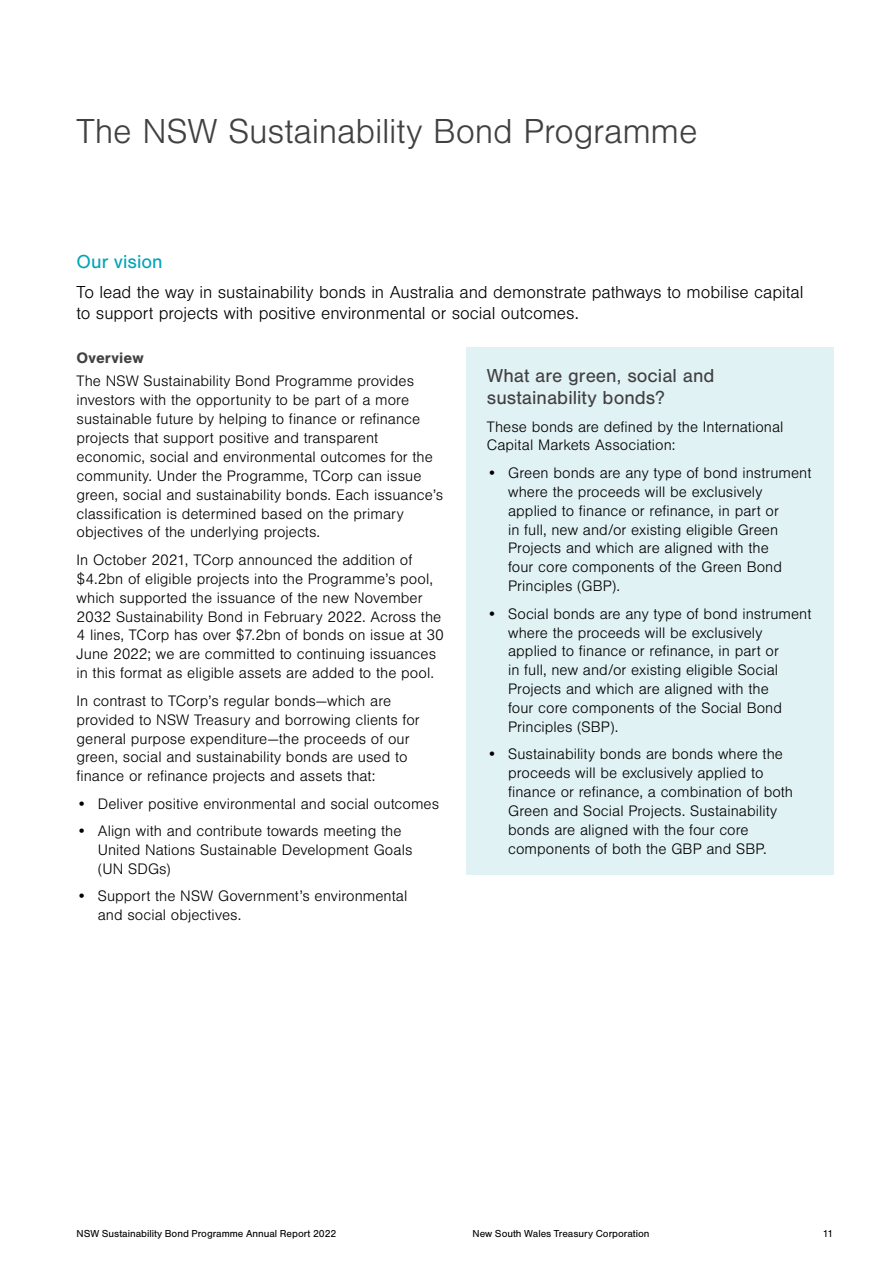
<style>
.page{position:relative;width:893px;height:1263px;background:#fff}
.page>*{position:absolute;margin:0;border:0;box-sizing:border-box;transform-origin:0 0}
.t1{font:300 36px "Nimbus San";letter-spacing:-.005em;color:#414042}
.t2{font:19.5px/22.5px "Nimbus San";color:#414042}
.t3{font:19.5px "Nimbus San";color:#00a5b8}
.t4{font:300 18px/21px "Nimbus San";letter-spacing:-.005em;color:#000}
.t5{font:300 15.75px/18.9px "Nimbus San";letter-spacing:.005em;color:#000}
.t6{font:700 15.75px "Nimbus San";letter-spacing:.005em;color:#414042}
.t7{font:10.5px "Nimbus San";letter-spacing:-.005em;color:#000}
</style>
<div class="page">
<div style="left:466px;top:347px;width:367px;height:528px;background:#e1f2f4"></div>
<h1 class="t1" style="left:77px;top:112px;width:622px">The NSW Sustainability Bond Programme</h1>
<p class="t3" style="left:77px;top:251px;width:88px">Our vision</p>
<p class="t4" style="left:77px;top:282px;width:729px">To lead the way in sustainability bonds in Australia and demonstrate pathways to mobilise capital to support projects with positive environmental or social outcomes.</p>
<p class="t6" style="left:77px;top:349px;width:69px">Overview</p>
<p class="t5" style="left:77px;top:372px;width:368px">The NSW Sustainability Bond Programme provides investors with the opportunity to be part of a more sustainable future by helping to finance or refinance projects that support positive and transparent economic, social and environmental outcomes for the community. Under the Programme, TCorp can issue green, social and sustainability bonds. Each issuance’s classification is determined based on the primary objectives of the underlying projects.</p>
<p class="t5" style="left:77px;top:551px;width:369px">In October 2021, TCorp announced the addition of $4.2bn of eligible projects into the Programme’s pool, which supported the issuance of the new November 2032 Sustainability Bond in February 2022. Across the 4 lines, TCorp has over $7.2bn of bonds on issue at 30<br>June 2022; we are committed to continuing issuances in this format as eligible assets are added to the pool.</p>
<p class="t5" style="left:77px;top:691px;width:345px">In contrast to TCorp’s regular bonds—which are provided to NSW Treasury and borrowing clients for general purpose expenditure—the proceeds of our green, social and sustainability bonds are used to finance or refinance projects and assets that:</p>
<p class="t5" style="left:77px;top:794px;width:364px">• Deliver positive environmental and social outcomes</p>
<p class="t5" style="left:98px;top:822px;width:316px;text-indent:-21px">• Align with and contribute towards meeting the<br>United Nations Sustainable Development Goals (UN SDGs)</p>
<p class="t5" style="left:98px;top:887px;width:311px;text-indent:-21px">• Support the NSW Government’s environmental and social objectives.</p>
<p class="t2" style="left:487px;top:364px;width:229px">What are green, social and sustainability bonds?</p>
<p class="t5" style="left:487px;top:417px;width:298px">These bonds are defined by the International<br>Capital Markets Association:</p>
<p class="t5" style="left:508px;top:464px;width:305px;text-indent:-21px">• Green bonds are any type of bond instrument where the proceeds will be exclusively applied to finance or refinance, in part or<br>in full, new and/or existing eligible Green Projects and which are aligned with the<br>four core components of the Green Bond Principles (GBP).</p>
<p class="t5" style="left:508px;top:604px;width:305px;text-indent:-21px">• Social bonds are any type of bond instrument where the proceeds will be exclusively applied to finance or refinance, in part or<br>in full, new and/or existing eligible Social Projects and which are aligned with the<br>four core components of the Social Bond Principles (SBP).</p>
<p class="t5" style="left:508px;top:745px;width:286px;text-indent:-21px">• Sustainability bonds are bonds where the proceeds will be exclusively applied to finance or refinance, a combination of both Green and Social Projects. Sustainability bonds are aligned with the four core components of both the GBP and SBP.</p>
<p class="t7" style="left:77px;top:1228px;width:261px">NSW Sustainability Bond Programme Annual Report 2022</p>
<p class="t7" style="left:473px;top:1228px;width:178px">New South Wales Treasury Corporation</p>
<p class="t7" style="left:823px;top:1228px;width:12px">11</p>
</div>
